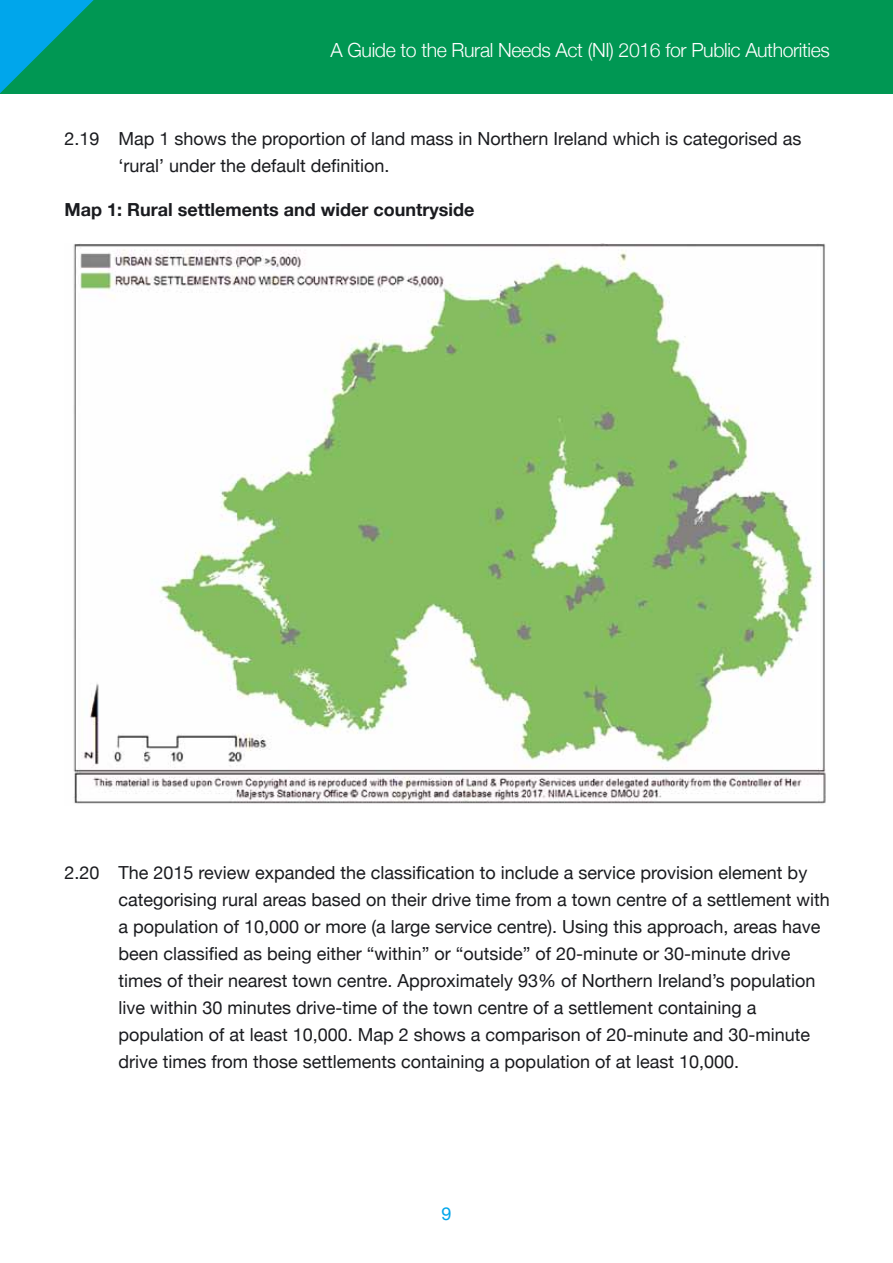
<style>
.page{position:relative;width:893px;height:1263px;background:#fff}
.page>*{position:absolute;margin:0;border:0;box-sizing:border-box;transform-origin:0 0}
.t1{font:300 19.5px "Helvetica Neue";letter-spacing:-.02em;color:#fff}
.Body_text{font:18px/27px "Helvetica Neue";color:#1a1b1f}
.Body_text-2{font:700 18px "Helvetica Neue";color:#1a1b1f}
.t2{font:18px "Helvetica Neue";color:#00a6eb}
</style>
<div class="page">
<div style="left:0;top:0;width:893px;height:94px;background:#009753"></div>
<svg style="left:0;top:0;width:94px;height:93px"></svg>
<img style="left:73px;top:243px;width:753px;height:561px">
<p class="t1" style="left:331px;top:39px;width:501px">A Guide to the Rural Needs Act (NI) 2016 for Public Authorities</p>
<p class="Body_text" style="left:118px;top:125px;width:685px;text-indent:-54px">2.19 Map 1 shows the proportion of land mass in Northern Ireland which is categorised as ‘rural’ under the default definition.</p>
<p class="Body_text-2" style="left:64px;top:198px;width:411px">Map 1: Rural settlements and wider countryside</p>
<p class="Body_text" style="left:118px;top:858px;width:713px;text-indent:-54px">2.20 The 2015 review expanded the classification to include a service provision element by categorising rural areas based on their drive time from a town centre of a settlement with a population of 10,000 or more (a large service centre). Using this approach, areas have been classified as being either “within” or “outside” of 20-minute or 30-minute drive times of their nearest town centre. Approximately 93% of Northern Ireland’s population live within 30 minutes drive-time of the town centre of a settlement containing a population of at least 10,000. Map 2 shows a comparison of 20-minute and 30-minute drive times from those settlements containing a population of at least 10,000.</p>
<p class="t2" style="left:441px;top:1202px;width:12px">9</p>
</div>
